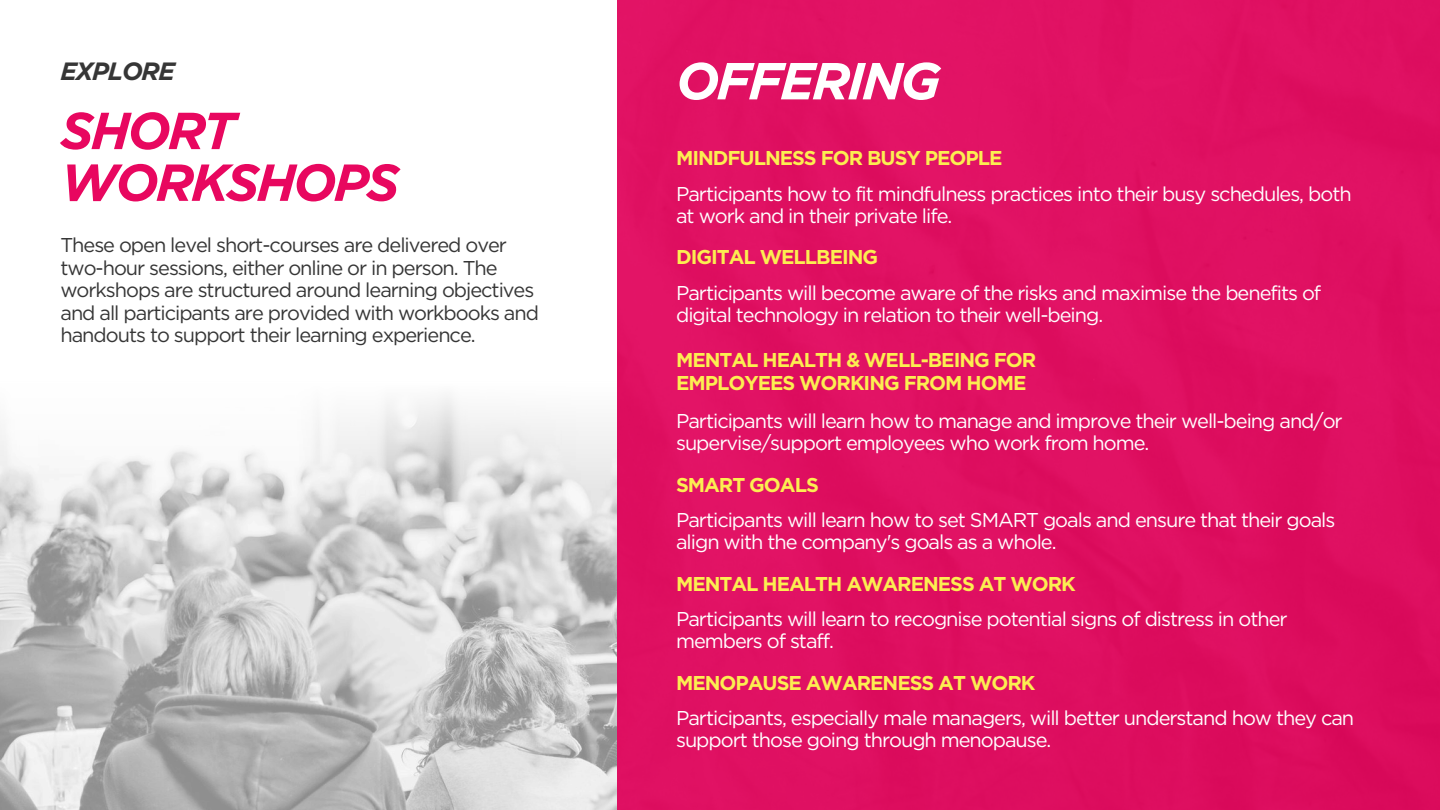
<style>
.page{position:relative;width:1440px;height:810px;background:#fff}
.page>*{position:absolute;margin:0;border:0;box-sizing:border-box;transform-origin:0 0}
.t1{font:italic 700 52px/51.8px "Gotham";letter-spacing:-.05em;color:#e8075f}
.t2{font:italic 700 52px "Gotham";letter-spacing:-.05em;color:#fff}
.t3{font:italic 700 25px "Gotham";letter-spacing:-.05em;color:#363636}
.t4{font:20px/22.5px "Gotham";letter-spacing:-.05em;color:#fff}
.t5{font:20px/22.5px "Gotham";letter-spacing:-.05em;color:#363636}
.t6{font:700 20px/22.5px "Gotham";letter-spacing:-.05em;color:#fcee51}
</style>
<div class="page">
<img style="left:0;top:491px;width:617px;height:319px">
<svg style="left:0;top:396px;width:617px;height:95px;fill:#f5f5f5"></svg>
<div style="left:617px;top:0;width:823px;height:810px;background:#df1062"></div>
<p class="t3" style="left:60px;top:56px;width:116px">EXPLORE</p>
<h1 class="t1" style="left:60px;top:105px;width:340px">SHORT<br>WORKSHOPS</h1>
<p class="t5" style="left:60px;top:234px;width:480px">These open level short-courses are delivered over two-hour sessions, either online or in person. The workshops are structured around learning objectives and all participants are provided with workbooks and handouts to support their learning experience.</p>
<h1 class="t2" style="left:676px;top:49px;width:266px">OFFERING</h1>
<p class="t6" style="left:676px;top:147px;width:328px">MINDFULNESS FOR BUSY PEOPLE</p>
<p class="t4" style="left:676px;top:182px;width:677px">Participants how to fit mindfulness practices into their busy schedules, both at work and in their private life.</p>
<p class="t6" style="left:676px;top:246px;width:204px">DIGITAL WELLBEING</p>
<p class="t4" style="left:676px;top:281px;width:647px">Participants will become aware of the risks and maximise the benefits of digital technology in relation to their well-being.</p>
<p class="t6" style="left:676px;top:349px;width:362px">MENTAL HEALTH &amp; WELL-BEING FOR<br>EMPLOYEES WORKING FROM HOME</p>
<p class="t4" style="left:676px;top:409px;width:668px">Participants will learn how to manage and improve their well-being and/or supervise/support employees who work from home.</p>
<p class="t6" style="left:676px;top:473px;width:144px">SMART GOALS</p>
<p class="t4" style="left:676px;top:508px;width:661px">Participants will learn how to set SMART goals and ensure that their goals align with the company's goals as a whole.</p>
<p class="t6" style="left:676px;top:572px;width:401px">MENTAL HEALTH AWARENESS AT WORK</p>
<p class="t4" style="left:676px;top:607px;width:613px">Participants will learn to recognise potential signs of distress in other members of staff.</p>
<p class="t6" style="left:676px;top:671px;width:361px">MENOPAUSE AWARENESS AT WORK</p>
<p class="t4" style="left:676px;top:706px;width:680px">Participants, especially male managers, will better understand how they can support those going through menopause.</p>
</div>
